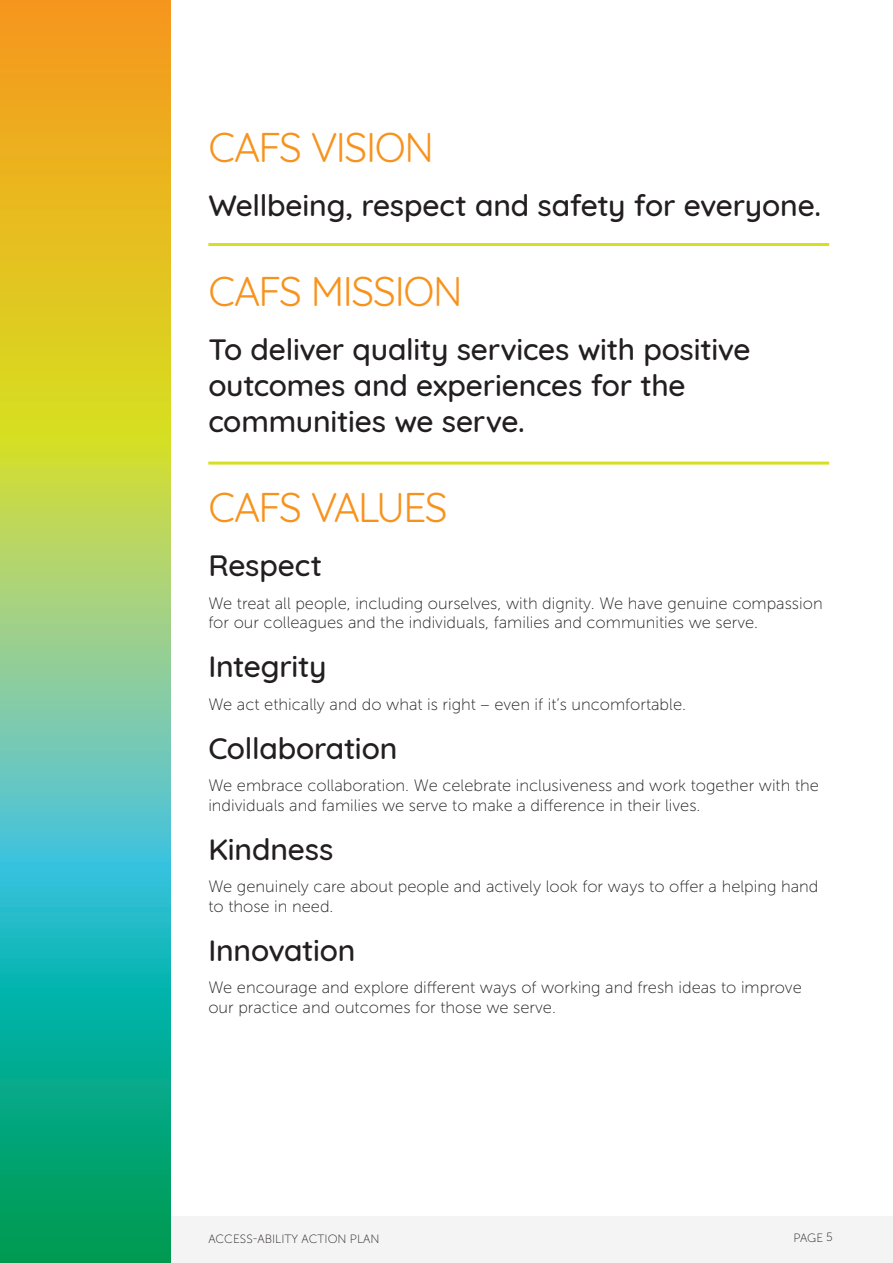
<style>
.page{position:relative;width:893px;height:1263px;background:#fff}
.page>*{position:absolute;margin:0;border:0;box-sizing:border-box;transform-origin:0 0}
.Main_Heading_Orange{font:40.5px "Quicksand";letter-spacing:-.035em;color:#f7931d}
.Main_Subheading_-_gr{font:500 30px/36px "Quicksand";letter-spacing:-.005em;color:#231f20}
.Body_Text{font:500 30px "Quicksand";letter-spacing:-.005em;color:#231f20}
.Body_Text-2{font:16.5px/19.8px "Museo Sans 100";color:#231f20}
.t1{font:12px "Museo Sans 100";color:#231f20}
</style>
<div class="page">
<div style="left:171px;top:1216px;width:722px;height:47px;background:#f5f4f5"></div>
<svg style="left:0;top:0;width:170px;height:1263px"></svg>
<hr style="left:208px;top:243px;width:621px;height:3px;background:#d6df21">
<hr style="left:208px;top:462px;width:621px;height:3px;background:#d6df21">
<p class="Main_Heading_Orange" style="left:208px;top:116px;width:227px">CAFS VISION</p>
<p class="Main_Subheading_-_gr" style="left:208px;top:185px;width:614px">Wellbeing, respect and safety for everyone.</p>
<p class="Main_Heading_Orange" style="left:208px;top:260px;width:256px">CAFS MISSION</p>
<p class="Main_Subheading_-_gr" style="left:208px;top:329px;width:544px">To deliver quality services with positive outcomes and experiences for the communities we serve.</p>
<p class="Main_Heading_Orange" style="left:208px;top:476px;width:241px">CAFS VALUES</p>
<p class="Main_Subheading_-_gr" style="left:208px;top:545px;width:115px">Respect</p>
<p class="Body_Text-2" style="left:208px;top:593px;width:616px">We treat all people, including ourselves, with dignity. We have genuine compassion for our colleagues and the individuals, families and communities we serve.</p>
<p class="Body_Text" style="left:208px;top:642px;width:120px">Integrity</p>
<p class="Body_Text-2" style="left:208px;top:694px;width:479px">We act ethically and do what is right – even if it’s uncomfortable.</p>
<p class="Body_Text" style="left:208px;top:724px;width:191px">Collaboration</p>
<p class="Body_Text-2" style="left:208px;top:776px;width:612px">We embrace collaboration. We celebrate inclusiveness and work together with the individuals and families we serve to make a difference in their lives.</p>
<p class="Body_Text" style="left:208px;top:825px;width:127px">Kindness</p>
<p class="Body_Text-2" style="left:208px;top:877px;width:612px">We genuinely care about people and actively look for ways to offer a helping hand to those in need.</p>
<p class="Body_Text" style="left:208px;top:926px;width:149px">Innovation</p>
<p class="Body_Text-2" style="left:208px;top:978px;width:595px">We encourage and explore different ways of working and fresh ideas to improve our practice and outcomes for those we serve.</p>
<p class="t1" style="left:208px;top:1232px;width:173px">ACCESS-ABILITY ACTION PLAN</p>
<p class="t1" style="left:793px;top:1231px;width:41px">PAGE 5</p>
</div>
